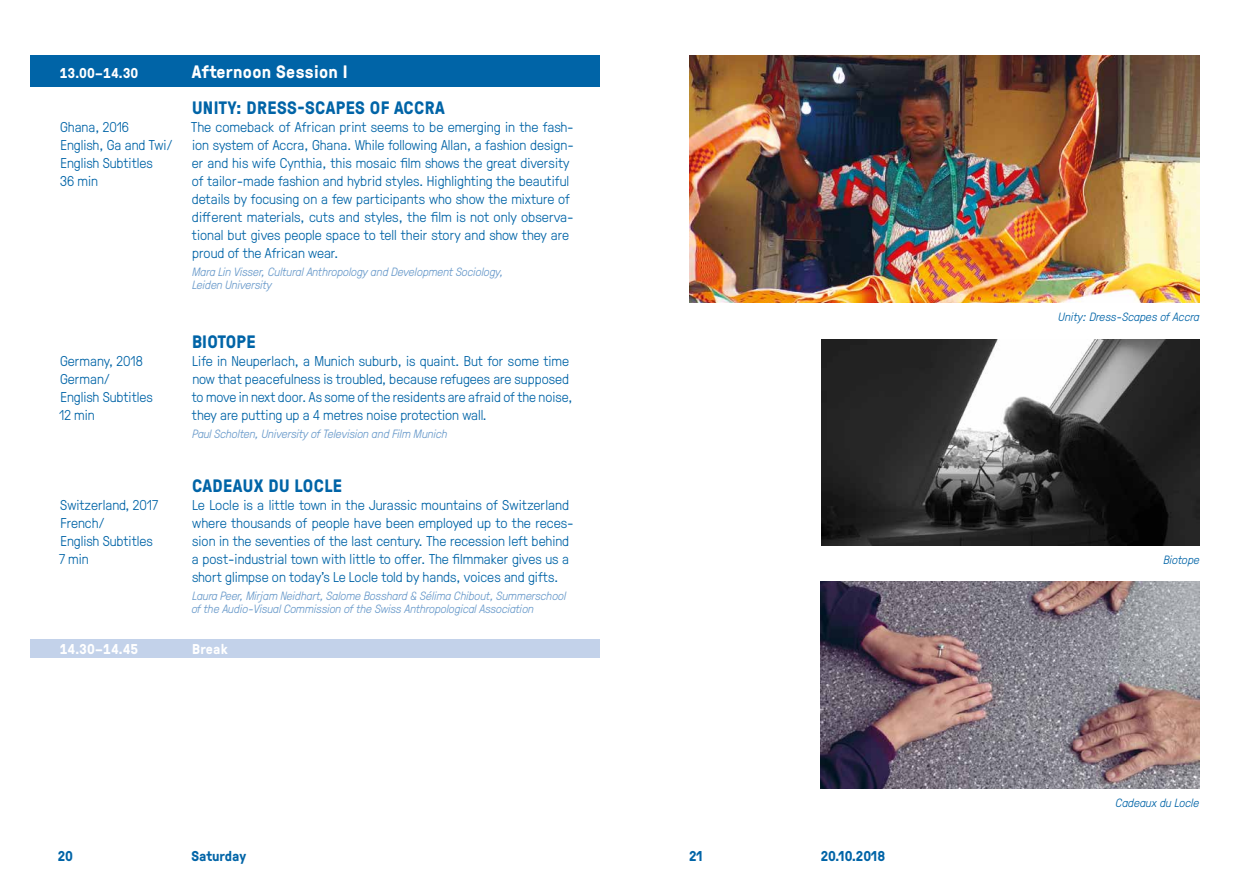
<style>
.page{position:relative;width:1259px;height:893px;background:#fff}
.page>*{position:absolute;margin:0;border:0;box-sizing:border-box;transform-origin:0 0}
.t1{font:700 18px "GT Pressura";letter-spacing:.02em;color:#0064a7}
.t2{font:700 18px "GT Pressura";letter-spacing:.02em;color:#fff}
.t3{font:300 14.25px/18px "GT Pressura";color:#0064a7}
.t4{font:700 14.25px "GT Pressura";color:#fff}
.t5{font:700 14.25px "GT Pressura";color:#0064a7}
.t6{font:italic 300 12px/13.5px "GT Pressura";color:#6899ca}
.t7{font:italic 300 12px "GT Pressura";letter-spacing:.01em;color:#0064a7}
</style>
<div class="page">
<div style="left:30px;top:55px;width:569px;height:32px;background:#0064a7"></div>
<div style="left:30px;top:639px;width:569px;height:19px;background:#c3d2ea"></div>
<img style="left:689px;top:55px;width:510px;height:248px">
<img style="left:821px;top:339px;width:378px;height:207px">
<img style="left:821px;top:582px;width:378px;height:207px">
<p class="t4" style="left:60px;top:62px;width:80px">13.00–14.30</p>
<p class="t2" style="left:192px;top:58px;width:158px">Afternoon Session I</p>
<p class="t3" style="left:60px;top:117px;width:115px">Ghana, 2016<br>English, Ga and Twi/<br>English Subtitles<br>36 min</p>
<p class="t3" style="left:59px;top:351px;width:95px">Germany, 2018<br>German/<br>English Subtitles<br>12 min</p>
<p class="t3" style="left:59px;top:495px;width:101px">Switzerland, 2017<br>French/<br>English Subtitles<br>7 min</p>
<p class="t1" style="left:192px;top:94px;width:254px">UNITY: DRESS-SCAPES OF ACCRA</p>
<p class="t3" style="left:191px;top:117px;width:384px">The comeback of African print seems to be emerging in the fash&shy;ion system of Accra, Ghana. While following Allan, a fashion design&shy;er and his wife Cynthia, this mosaic film shows the great diversity of tailor-made fashion and hybrid styles. Highlighting the beautiful details by focusing on a few participants who show the mixture of different materials, cuts and styles, the film is not only observa&shy;tional but gives people space to tell their story and show they are proud of the African wear.</p>
<p class="t6" style="left:192px;top:264px;width:312px">Mara Lin Visser, Cultural Anthropology and Development Sociology,<br>Leiden University</p>
<p class="t1" style="left:192px;top:328px;width:65px">BIOTOPE</p>
<p class="t3" style="left:192px;top:351px;width:382px">Life in Neuperlach, a Munich suburb, is quaint. But for some time now that peacefulness is troubled, because refugees are supposed to move in next door. As some of the residents are afraid of the noise, they are putting up a 4 metres noise protection wall.</p>
<p class="t6" style="left:192px;top:426px;width:257px">Paul Scholten, University of Television and Film Munich</p>
<p class="t1" style="left:192px;top:472px;width:152px">CADEAUX DU LOCLE</p>
<p class="t3" style="left:192px;top:495px;width:383px">Le Locle is a little town in the Jurassic mountains of Switzerland where thousands of people have been employed up to the reces&shy;sion in the seventies of the last century. The recession left behind a post-industrial town with little to offer. The filmmaker gives us a short glimpse on today's Le Locle told by hands, voices and gifts.</p>
<p class="t6" style="left:191px;top:588px;width:376px">Laura Peer, Mirjam Neidhart, Salome Bosshard &amp; Sélima Chibout, Summerschool of the Audio-Visual Commission of the Swiss Anthropological Association</p>
<p class="t4" style="left:60px;top:638px;width:80px">14.30–14.45</p>
<p class="t4" style="left:192px;top:638px;width:37px">Break</p>
<p class="t5" style="left:58px;top:845px;width:17px">20</p>
<p class="t5" style="left:191px;top:845px;width:56px">Saturday</p>
<p class="t5" style="left:689px;top:845px;width:15px">21</p>
<p class="t5" style="left:820px;top:845px;width:66px">20.10.2018</p>
<p class="t7" style="left:1058px;top:308px;width:143px">Unity: Dress-Scapes of Accra</p>
<p class="t7" style="left:1163px;top:551px;width:38px">Biotope</p>
<p class="t7" style="left:1115px;top:794px;width:85px">Cadeaux du Locle</p>
</div>
